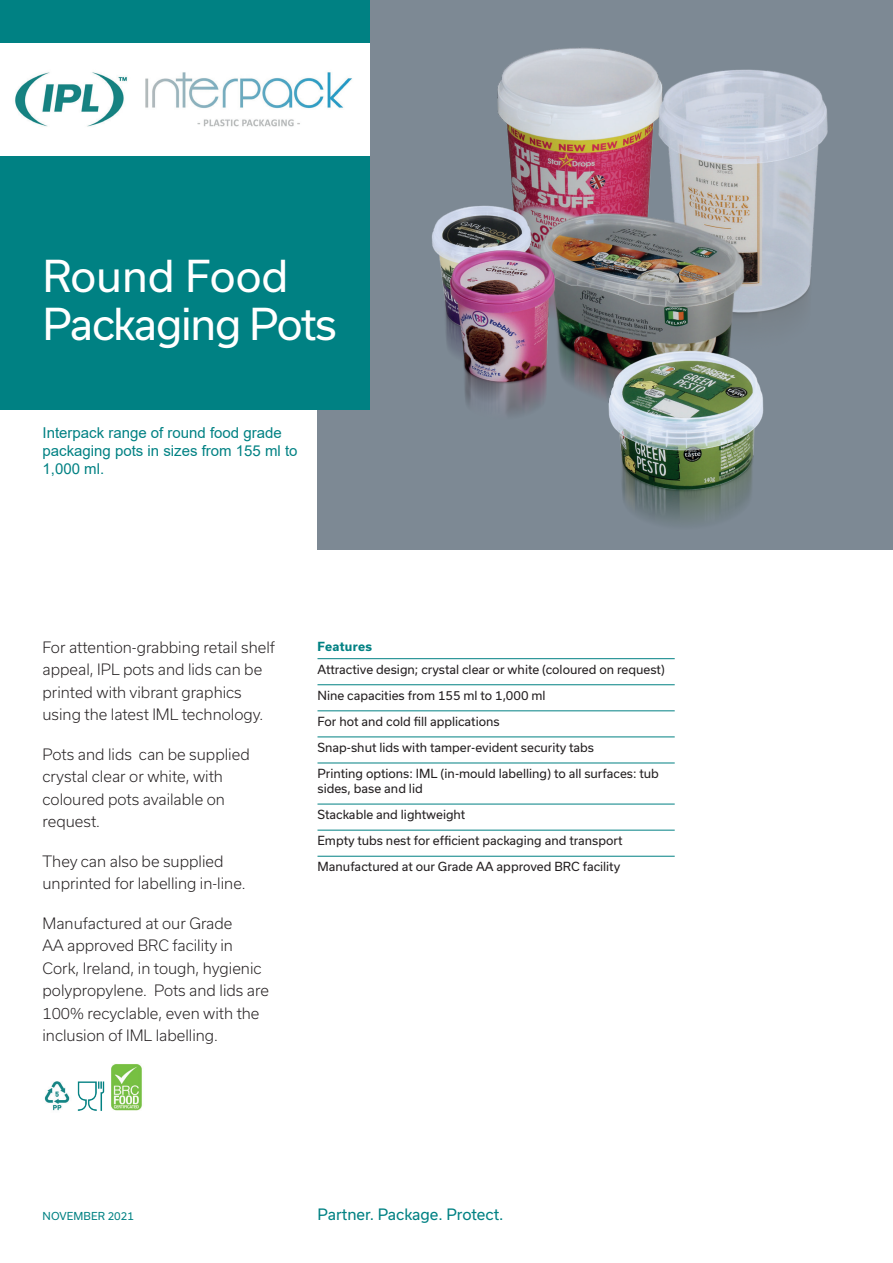
<style>
.page{position:relative;width:893px;height:1263px;background:#fff}
.page>*{position:absolute;margin:0;border:0;box-sizing:border-box;transform-origin:0 0}
.t1{font:42px/48px "Usual";letter-spacing:-.03em;color:#fff}
.t2{font:300 15px/22.5px "Usual";color:#231f20}
.t3{font:15px/18px "Arial";color:#008183}
.t4{font:15px "Usual";color:#008183}
.t5{font:12px/26.1px "Usual";color:#231f20}
.t6{font:700 12px "Usual";letter-spacing:.025em;color:#008183}
.t7{font:10.5px "Usual";letter-spacing:.015em;color:#008183}
</style>
<div class="page">
<div style="left:317px;top:0;width:576px;height:550px;background:#7d8994"></div>
<img style="left:44px;top:1081px;width:26px;height:30px">
<div style="left:0;top:155px;width:369px;height:255px;background:#008183"></div>
<hr style="left:317px;top:658px;width:358px;height:1px;background:#008183">
<hr style="left:317px;top:684px;width:358px;height:1px;background:#008183">
<hr style="left:317px;top:710px;width:358px;height:1px;background:#008183">
<hr style="left:317px;top:737px;width:358px;height:1px;background:#008183">
<hr style="left:317px;top:763px;width:358px;height:1px;background:#008183">
<hr style="left:317px;top:804px;width:358px;height:1px;background:#008183">
<hr style="left:317px;top:830px;width:358px;height:1px;background:#008183">
<hr style="left:317px;top:856px;width:358px;height:1px;background:#008183">
<img style="left:15px;top:43px;width:354px;height:112px">
<div style="left:0;top:0;width:369px;height:43px;background:#008183"></div>
<img style="left:77px;top:1081px;width:28px;height:30px">
<img style="left:111px;top:1064px;width:31px;height:47px">
<img style="left:432px;top:47px;width:396px;height:477px">
<h1 class="t1" style="left:43px;top:252px;width:296px">Round Food<br>Packaging Pots</h1>
<p class="t3" style="left:43px;top:423px;width:257px">Interpack range of round food grade packaging pots in sizes from 155 ml to<br>1,000 ml.</p>
<p class="t2" style="left:43px;top:636px;width:234px">For attention-grabbing retail shelf appeal, IPL pots and lids can be printed with vibrant graphics using the latest IML technology.</p>
<p class="t2" style="left:43px;top:743px;width:209px">Pots and lids can be supplied crystal clear or white, with coloured pots available on request.</p>
<p class="t2" style="left:43px;top:850px;width:205px">They can also be supplied unprinted for labelling in-line.</p>
<p class="t2" style="left:43px;top:912px;width:228px">Manufactured at our Grade<br>AA approved BRC facility in<br>Cork, Ireland, in tough, hygienic polypropylene. Pots and lids are<br>100% recyclable, even with the inclusion of IML labelling.</p>
<p class="t6" style="left:317px;top:639px;width:56px">Features</p>
<p class="t5" style="left:317px;top:656px;width:349px">Attractive design; crystal clear or white (coloured on request)<br>Nine capacities from 155 ml to 1,000 ml<br>For hot and cold fill applications<br>Snap-shut lids with tamper-evident security tabs<br>Printing options: IML (in-mould labelling) to all surfaces: tub</p>
<p class="t5" style="left:317px;top:776px;width:307px">sides, base and lid<br>Stackable and lightweight<br>Empty tubs nest for efficient packaging and transport Manufactured at our Grade AA approved BRC facility</p>
<p class="t7" style="left:43px;top:1210px;width:93px">NOVEMBER 2021</p>
<p class="t4" style="left:317px;top:1206px;width:188px">Partner. Package. Protect.</p>
</div>
